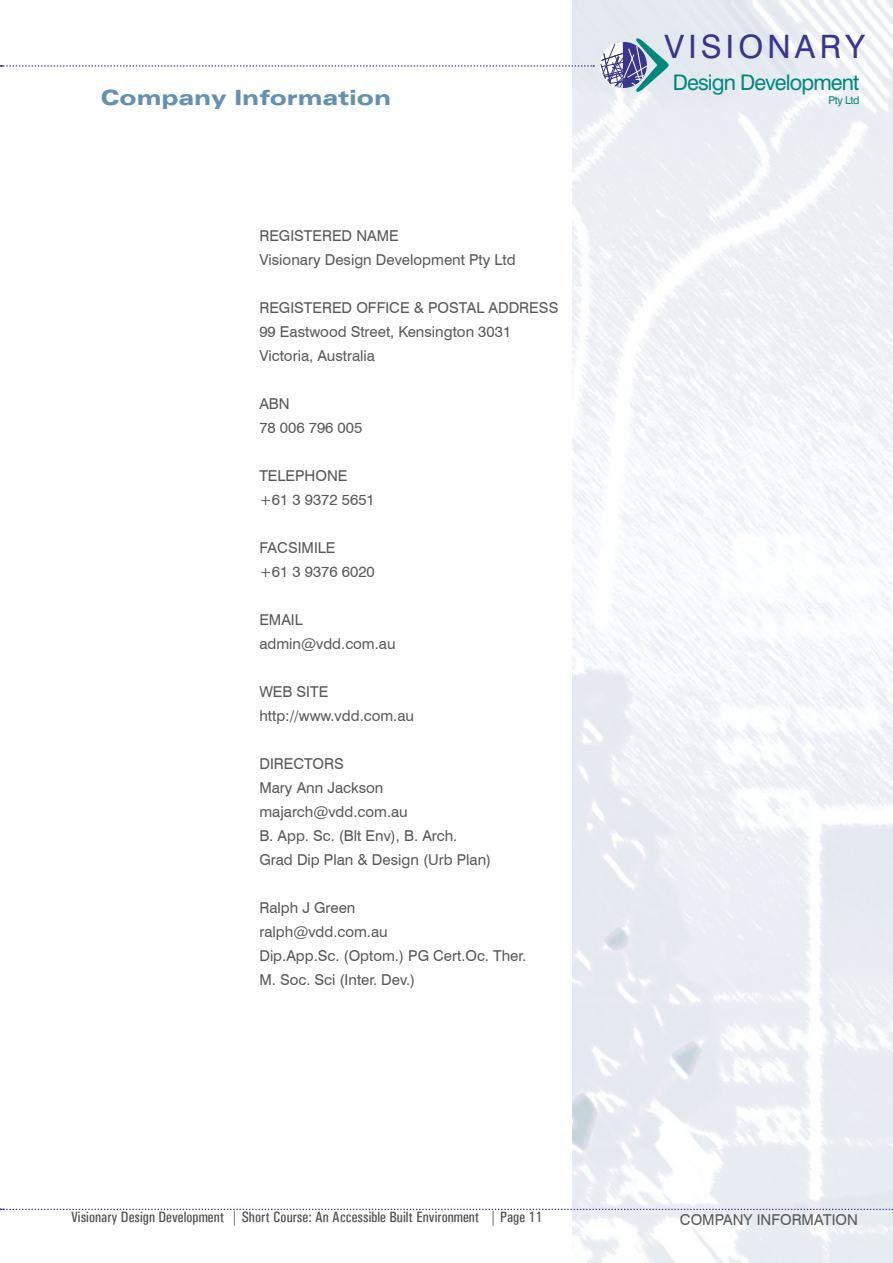
<style>
.page{position:relative;width:893px;height:1263px;background:#fff}
.page>*{position:absolute;margin:0;border:0;box-sizing:border-box;transform-origin:0 0}
.t1{font:32.25px "Swiss 721 BT";letter-spacing:.13em;color:#38378d}
.t2{font:21.45px "Swiss 721 BT";letter-spacing:-.04em;color:#00887d}
.t3{font:900 expanded 21px "Univers LT Std";color:#6391b4}
.t4{font:15px/24px "Swiss 721 BT";color:#58595b}
.t5{font:15px "Univers Condensed";color:#4f5052}
.t6{font:10.8px "Swiss 721 BT";letter-spacing:-.04em;color:#00887d}
</style>
<div class="page">
<svg style="left:600px;top:35px;width:69px;height:60px"></svg>
<svg style="left:0;top:65px;width:594px;height:2px"></svg>
<svg style="left:0;top:1208px;width:893px;height:2px"></svg>
<h3 class="t3" style="left:101px;top:86px;width:292px">Company Information</h3>
<p class="t4" style="left:259px;top:224px;width:258px">REGISTERED NAME<br>Visionary Design Development Pty Ltd</p>
<p class="t4" style="left:259px;top:296px;width:301px">REGISTERED OFFICE &amp; POSTAL ADDRESS<br>99 Eastwood Street, Kensington 3031<br>Victoria, Australia</p>
<p class="t4" style="left:259px;top:392px;width:104px">ABN<br>78 006 796 005</p>
<p class="t4" style="left:259px;top:464px;width:117px">TELEPHONE +61 3 9372 5651</p>
<p class="t4" style="left:259px;top:536px;width:117px">FACSIMILE<br>+61 3 9376 6020</p>
<p class="t4" style="left:259px;top:608px;width:138px">EMAIL admin@vdd.com.au</p>
<p class="t4" style="left:259px;top:680px;width:156px">WEB SITE http://www.vdd.com.au</p>
<p class="t4" style="left:259px;top:752px;width:233px">DIRECTORS<br>Mary Ann Jackson majarch@vdd.com.au<br>B. App. Sc. (Blt Env), B. Arch.<br>Grad Dip Plan &amp; Design (Urb Plan)</p>
<p class="t4" style="left:259px;top:896px;width:268px">Ralph J Green<br>ralph@vdd.com.au<br>Dip.App.Sc. (Optom.) PG Cert.Oc. Ther.<br>M. Soc. Sci (Inter. Dev.)</p>
<h1 class="t1" style="left:664px;top:27px;width:202px">VISIONARY</h1>
<h2 class="t2" style="left:673px;top:70px;width:188px">Design Development</h2>
<p class="t6" style="left:829px;top:94px;width:32px">Pty Ltd</p>
<p class="t5" style="left:71px;top:1208px;width:473px">Visionary Design Development | Short Course: An Accessible Built Environment | Page 11</p>
<p class="t4" style="left:680px;top:1207px;width:179px">COMPANY INFORMATION</p>
</div>
